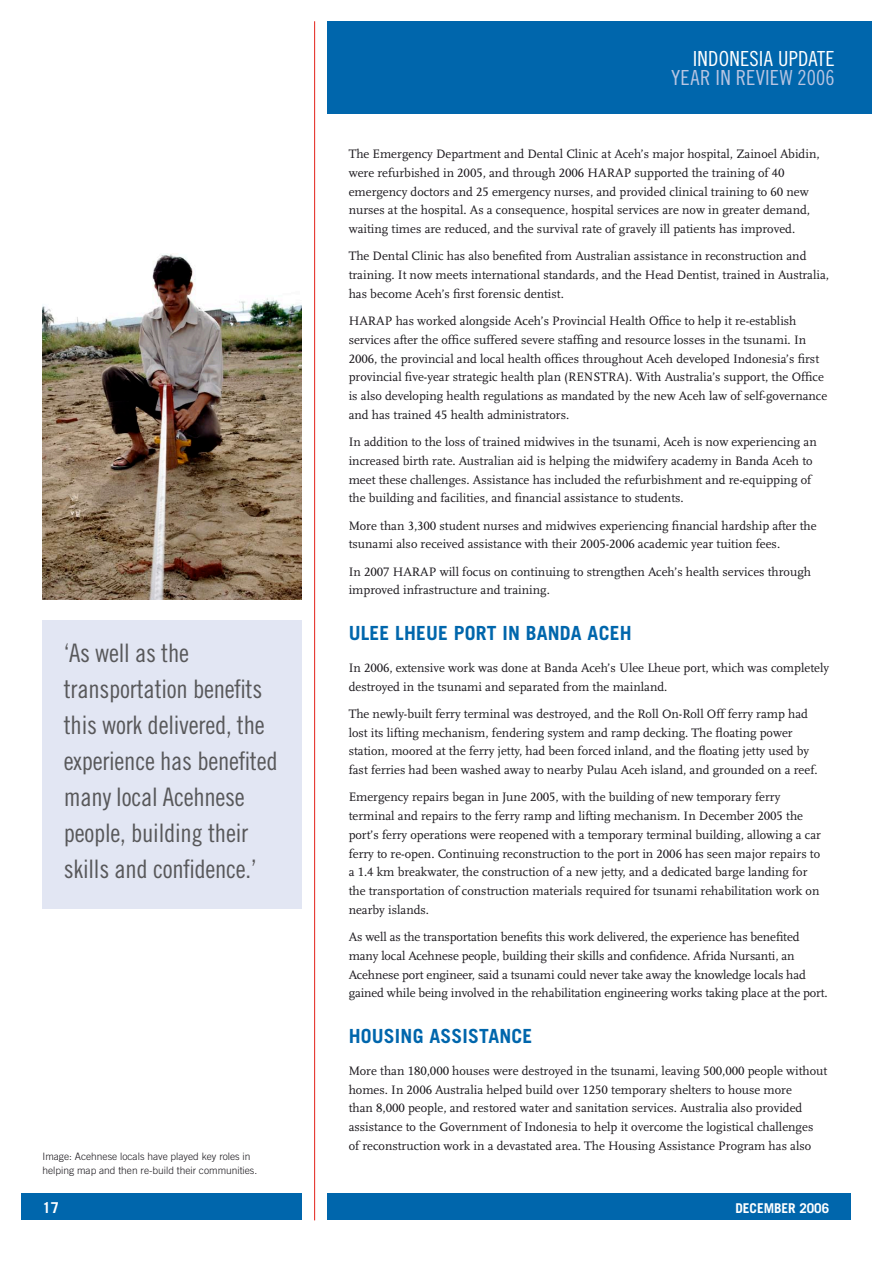
<style>
.page{position:relative;width:893px;height:1263px;background:#fff}
.page>*{position:absolute;margin:0;border:0;box-sizing:border-box;transform-origin:0 0}
.t1{font:25.5px/36px "Trade Gothic Cond Eighteen";letter-spacing:-.01em;color:#58585a}
.t2{font:20.85px "Trade Gothic Cond Eighteen";letter-spacing:.01em;color:#b9c5e2}
.t3{font:20.85px "Trade Gothic Cond Eighteen";letter-spacing:.01em;color:#fff}
.t4{font:700 19.5px "Trade Gothic";letter-spacing:.01em;color:#0066ac}
.t5{font:700 15px "Trade Gothic";color:#fff}
.t6{font:700 13.5px "Trade Gothic";letter-spacing:-.005em;color:#fff}
.t7{font:12.75px/18.8px "Scala LF";color:#1a171c}
.t8{font:300 10.2px/13.5px "Trade Gothic";color:#1a171c}
</style>
<div class="page">
<div style="left:327px;top:21px;width:545px;height:92px;background:#0066ac"></div>
<div style="left:327px;top:1194px;width:523px;height:26px;background:#0066ac"></div>
<div style="left:21px;top:1194px;width:281px;height:26px;background:#0066ac"></div>
<hr style="left:314px;top:21px;width:1px;height:1199px;background:#e32119">
<div style="left:43px;top:621px;width:259px;height:288px;background:#e2e6f3"></div>
<img style="left:43px;top:254px;width:259px;height:346px">
<h1 class="t1" style="left:64px;top:635px;width:215px">‘As well as the transportation benefits this work delivered, the experience has benefited many local Acehnese people, building their skills and confidence.’</h1>
<p class="t8" style="left:43px;top:1149px;width:216px">Image: Acehnese locals have played key roles in helping map and then re-build their communities.</p>
<h2 class="t3" style="left:693px;top:46px;width:45px">Indonesia</h2>
<h2 class="t3" style="left:778px;top:46px;width:30px">Update</h2>
<h2 class="t2" style="left:671px;top:66px;width:48px">Year inRe</h2>
<h2 class="t2" style="left:756px;top:66px;width:81px">view 2006</h2>
<p class="t7" style="left:349px;top:145px;width:472px">The Emergency Department and Dental Clinic at Aceh’s major hospital, Zainoel Abidin, were refurbished in 2005, and through 2006 HARAP supported the training of 40 emergency doctors and 25 emergency nurses, and provided clinical training to 60 new nurses at the hospital. As a consequence, hospital services are now in greater demand, waiting times are reduced, and the survival rate of gravely ill patients has improved.</p>
<p class="t7" style="left:349px;top:247px;width:482px">The Dental Clinic has also benefited from Australian assistance in reconstruction and training. It now meets international standards, and the Head Dentist, trained in Australia, has become Aceh’s first forensic dentist.</p>
<p class="t7" style="left:349px;top:312px;width:480px">HARAP has worked alongside Aceh’s Provincial Health Office to help it re-establish services after the office suffered severe staffing and resource losses in the tsunami. In 2006, the provincial and local health offices throughout Aceh developed Indonesia’s first provincial five-year strategic health plan (RENSTRA). With Australia’s support, the Office is also developing health regulations as mandated by the new Aceh law of self-governance and has trained 45 health administrators.</p>
<p class="t7" style="left:349px;top:433px;width:470px">In addition to the loss of trained midwives in the tsunami, Aceh is now experiencing an increased birth rate. Australian aid is helping the midwifery academy in Banda Aceh to meet these challenges. Assistance has included the refurbishment and re-equipping of the building and facilities, and financial assistance to students.</p>
<p class="t7" style="left:349px;top:516px;width:470px">More than 3,300 student nurses and midwives experiencing financial hardship after the tsunami also received assistance with their 2005-2006 academic year tuition fees.</p>
<p class="t7" style="left:349px;top:562px;width:464px">In 2007 HARAP will focus on continuing to strengthen Aceh’s health services through improved infrastructure and training.</p>
<h3 class="t4" style="left:349px;top:621px;width:282px">ULEE LHEUE PORT IN BANDA ACEH</h3>
<p class="t7" style="left:349px;top:658px;width:482px">In 2006, extensive work was done at Banda Aceh’s Ulee Lheue port, which was completely destroyed in the tsunami and separated from the mainland.</p>
<p class="t7" style="left:349px;top:704px;width:470px">The newly-built ferry terminal was destroyed, and the Roll On-Roll Off ferry ramp had lost its lifting mechanism, fendering system and ramp decking. The floating power station, moored at the ferry jetty, had been forced inland, and the floating jetty used by fast ferries had been washed away to nearby Pulau Aceh island, and grounded on a reef.</p>
<p class="t7" style="left:349px;top:788px;width:474px">Emergency repairs began in June 2005, with the building of new temporary ferry terminal and repairs to the ferry ramp and lifting mechanism. In December 2005 the port’s ferry operations were reopened with a temporary terminal building, allowing a car ferry to re-open. Continuing reconstruction to the port in 2006 has seen major repairs to a 1.4 km breakwater, the construction of a new jetty, and a dedicated barge landing for the transportation of construction materials required for tsunami rehabilitation work on nearby islands.</p>
<p class="t7" style="left:349px;top:928px;width:481px">As well as the transportation benefits this work delivered, the experience has benefited many local Acehnese people, building their skills and confidence. Afrida Nursanti, an Acehnese port engineer, said a tsunami could never take away the knowledge locals had gained while being involved in the rehabilitation engineering works taking place at the port.</p>
<h3 class="t4" style="left:349px;top:1024px;width:185px">HOUSING ASSISTANCE</h3>
<p class="t7" style="left:349px;top:1061px;width:480px">More than 180,000 houses were destroyed in the tsunami, leaving 500,000 people without homes. In 2006 Australia helped build over 1250 temporary shelters to house more<br>than 8,000 people, and restored water and sanitation services. Australia also provided assistance to the Government of Indonesia to help it overcome the logistical challenges<br>of reconstruction work in a devastated area. The Housing Assistance Program has also</p>
<p class="t5" style="left:43px;top:1198px;width:17px">17</p>
<p class="t6" style="left:735px;top:1200px;width:95px">DECEMBER 2006</p>
</div>
